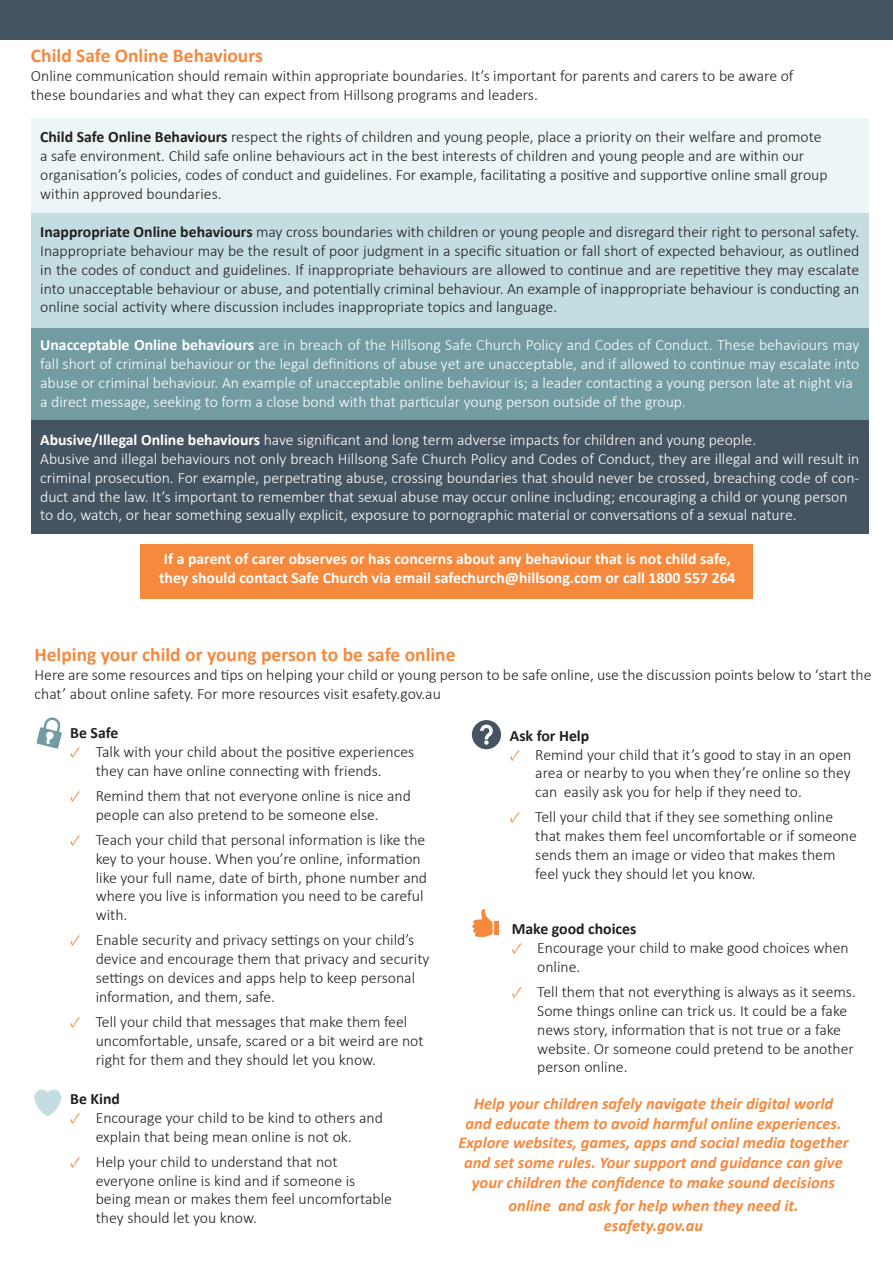
<style>
.page{position:relative;width:893px;height:1263px;background:#fff}
.page>*{position:absolute;margin:0;border:0;box-sizing:border-box;transform-origin:0 0}
.t1{font:700 19.5px "Calibri";color:#f5893e}
.t2{font:italic 700 16.5px/19.8px "Calibri";color:#f5893e;text-align:center}
.t3{font:300 15.75px/18.9px "Calibri";color:#231f20}
.t4{font:300 15.75px/18.9px "Calibri";color:#fff}
.t5{font:700 15.75px/18.9px "Calibri";color:#fff;text-align:center}
.t6{font:700 15.75px "Calibri";color:#231f20}
.s1{font-weight:700}
.s2{font-family:"Minion Pro";font-weight:400;color:#f5893e}
</style>
<div class="page">
<div style="left:0;top:0;width:893px;height:40px;background:#455461"></div>
<div style="left:31px;top:416px;width:837px;height:118px;background:#455461"></div>
<div style="left:31px;top:327px;width:837px;height:93px;background:#729ca2"></div>
<div style="left:31px;top:212px;width:837px;height:115px;background:#c4dde0"></div>
<div style="left:31px;top:118px;width:837px;height:94px;background:#edf6f7"></div>
<div style="left:140px;top:544px;width:613px;height:54px;background:#f5893e"></div>
<svg style="left:36px;top:717px;width:26px;height:32px"></svg>
<svg style="left:34px;top:1089px;width:27px;height:27px"></svg>
<svg style="left:472px;top:909px;width:21px;height:28px"></svg>
<div style="left:494px;top:921px;width:5px;height:14px;background:#f5893e"></div>
<svg style="left:472px;top:720px;width:29px;height:29px"></svg>
<p class="t1" style="left:31px;top:43px;width:233px">Child Safe Online Behaviours</p>
<p class="t3" style="left:31px;top:66px;width:764px">Online communication should remain within appropriate boundaries. It’s important for parents and carers to be aware of these boundaries and what they can expect from Hillsong programs and leaders.</p>
<p class="t3" style="left:40px;top:127px;width:789px"><span class="s1">Child Safe Online Behaviours</span> respect the rights of children and young people, place a priority on their welfare and promote a safe environment. Child safe online behaviours act in the best interests of children and young people and are within our organisation’s policies, codes of conduct and guidelines. For example, facilitating a positive and supportive online small group within approved boundaries.</p>
<p class="t3" style="left:40px;top:221px;width:821px;text-align:justify"><span class="s1">Inappropriate Online behaviours</span> may cross boundaries with children or young people and disregard their right to personal safety.<br>Inappropriate behaviour may be the result of poor judgment in a specific situation or fall short of expected behaviour, as outlined in the codes of conduct and guidelines. If inappropriate behaviours are allowed to continue and are repetitive they may escalate into unacceptable behaviour or abuse, and potentially criminal behaviour. An example of inappropriate behaviour is conducting an online social activity where discussion includes inappropriate topics and language.</p>
<p class="t4" style="left:40px;top:335px;width:821px"><span class="s1">Unacceptable Online behaviours</span> are in breach of the Hillsong Safe Church Policy and Codes of Conduct. These behaviours may fall short of criminal behaviour or the legal definitions of abuse yet are unacceptable, and if allowed to continue may escalate into abuse or criminal behaviour. An example of unacceptable online behaviour is; a leader contacting a young person late at night via a direct message, seeking to form a close bond with that particular young person outside of the group.</p>
<p class="t4" style="left:40px;top:429px;width:821px"><span class="s1">Abusive/Illegal Online behaviours</span> have significant and long term adverse impacts for children and young people.<br>Abusive and illegal behaviours not only breach Hillsong Safe Church Policy and Codes of Conduct, they are illegal and will result in criminal prosecution. For example, perpetrating abuse, crossing boundaries that should never be crossed, breaching code of con&shy;duct and the law. It’s important to remember that sexual abuse may occur online including; encouraging a child or young person to do, watch, or hear something sexually explicit, exposure to pornographic material or conversations of a sexual nature.</p>
<p class="t5" style="left:159px;top:549px;width:578px">If a parent of carer observes or has concerns about any behaviour that is not child safe, they should contact Safe Church via email safechurch@hillsong.com or call 1800 557 264</p>
<p class="t1" style="left:34px;top:642px;width:423px">Helping your child or young person to be safe online</p>
<p class="t3" style="left:34px;top:664px;width:839px">Here are some resources and tips on helping your child or young person to be safe online, use the discussion points below to ‘start the chat’ about online safety. For more resources visit esafety.gov.au</p>
<p class="t6" style="left:70px;top:723px;width:50px">Be Safe</p>
<p class="t3" style="left:70px;top:742px;width:345px;text-align:center"><span class="s2">✓</span> Talk with your child about the positive experiences they can have online connecting with friends.</p>
<p class="t3" style="left:70px;top:785px;width:342px;text-align:center"><span class="s2">✓</span> Remind them that not everyone online is nice and people can also pretend to be someone else.</p>
<p class="t3" style="left:96px;top:829px;width:333px;text-indent:-25px"><span class="s2">✓</span> Teach your child that personal information is like the key to your house. When you’re online, information like your full name, date of birth, phone number and where you live is information you need to be careful with.</p>
<p class="t3" style="left:96px;top:930px;width:335px;text-indent:-25px"><span class="s2">✓</span> Enable security and privacy settings on your child’s device and encourage them that privacy and security settings on devices and apps help to keep personal information, and them, safe.</p>
<p class="t3" style="left:96px;top:1011px;width:329px;text-indent:-25px"><span class="s2">✓</span> Tell your child that messages that make them feel uncomfortable, unsafe, scared or a bit weird are not right for them and they should let you know.</p>
<p class="t6" style="left:70px;top:1089px;width:51px">Be Kind</p>
<p class="t3" style="left:70px;top:1107px;width:314px;text-align:center"><span class="s2">✓</span> Encourage your child to be kind to others and explain that being mean online is not ok.</p>
<p class="t3" style="left:96px;top:1151px;width:298px;text-indent:-25px"><span class="s2">✓</span> Help your child to understand that not everyone online is kind and if someone is being mean or makes them feel uncomfortable they should let you know.</p>
<p class="t6" style="left:510px;top:725px;width:81px">Ask for Help</p>
<p class="t3" style="left:535px;top:744px;width:318px;text-align:justify;text-indent:-25px"><span class="s2">✓</span> Remind your child that it’s good to stay in an open area or nearby to you when they’re online so they can easily ask you for help if they need to.</p>
<p class="t3" style="left:535px;top:807px;width:323px;text-indent:-25px"><span class="s2">✓</span> Tell your child that if they see something online that makes them feel uncomfortable or if someone sends them an image or video that makes them feel yuck they should let you know.</p>
<p class="t6" style="left:512px;top:919px;width:126px">Make good choices</p>
<p class="t3" style="left:537px;top:938px;width:313px;text-indent:-25px"><span class="s2">✓</span> Encourage your child to make good choices when online.</p>
<p class="t3" style="left:537px;top:981px;width:320px;text-indent:-25px"><span class="s2">✓</span> Tell them that not everything is always as it seems.<br>Some things online can trick us. It could be a fake news story, information that is not true or a fake website. Or someone could pretend to be another person online.</p>
<p class="t2" style="left:458px;top:1093px;width:392px">Help your children safely navigate their digital world<br>and educate them to avoid harmful online experiences.<br>Explore websites, games, apps and social media together and set some rules. Your support and guidance can give your children the confidence to make sound decisions</p>
<p class="t2" style="left:508px;top:1196px;width:292px">online and ask for help when they need it. esafety.gov.au</p>
</div>
